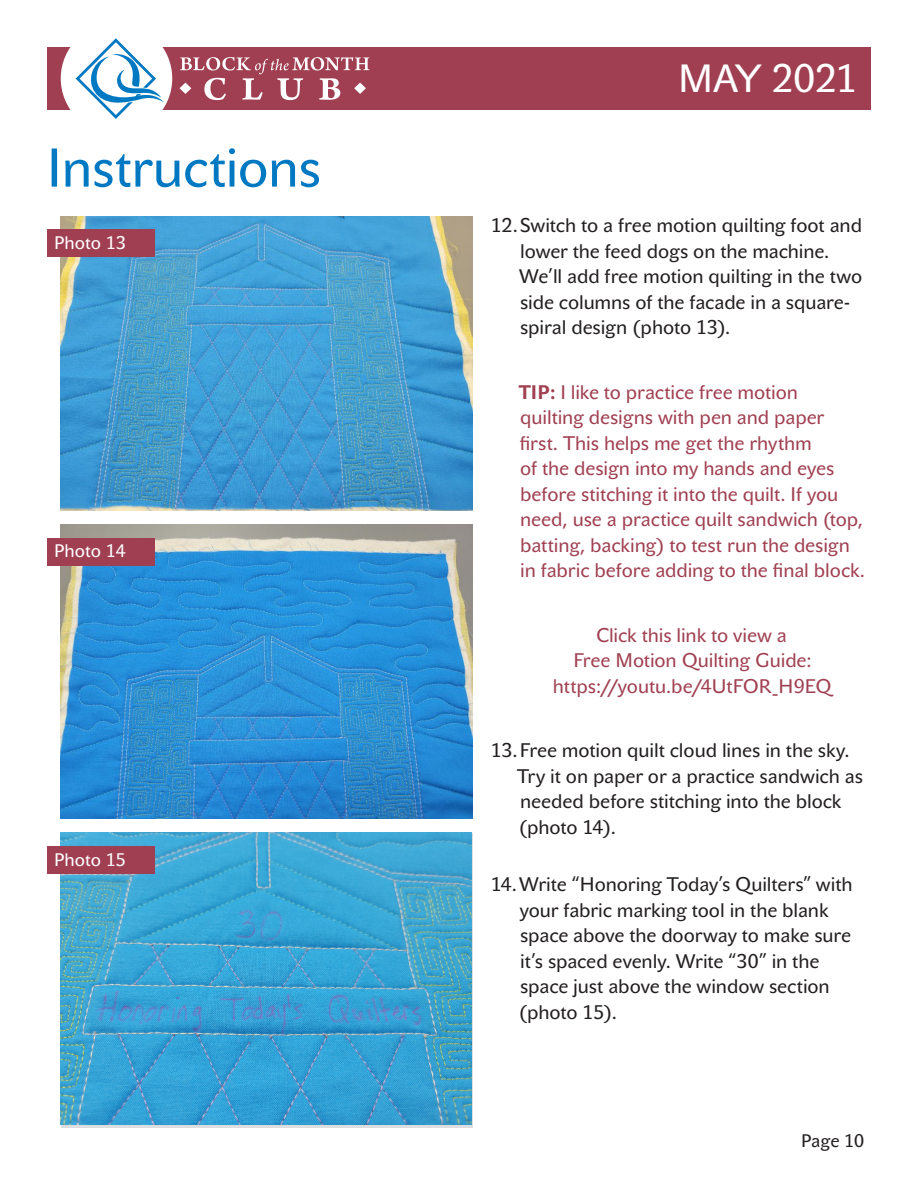
<style>
.page{position:relative;width:918px;height:1188px;background:#fff}
.page>*{position:absolute;margin:0;border:0;box-sizing:border-box;transform-origin:0 0}
.t1{font:54px "John Sans Text Pro";letter-spacing:-.01em;color:#0079c2}
.t2{font:39px "John Sans Text Pro";letter-spacing:-.005em;color:#fff}
.t3{font:19.5px/25.5px "John Sans Text Pro";letter-spacing:-.005em;color:#231f20}
.Step_By_Step{font:19.5px/25.5px "John Sans Text Pro";letter-spacing:-.005em;color:#a04052}
.Photo_caption_bar{font:18px "John Sans Text Pro";color:#fff}
.t4{font:18px "John Sans Text Pro";color:#231f20}
.s1{font-weight:700}
</style>
<div class="page">
<div style="left:47px;top:47px;width:824px;height:62px;background:#a03f51"></div>
<div style="left:61px;top:23px;width:111px;height:111px;background:#fff;border-radius:50%"></div>
<svg style="left:76px;top:38px;width:88px;height:81px"></svg>
<svg style="left:180px;top:57px;width:190px;height:43px"></svg>
<img style="left:61px;top:216px;width:411px;height:294px">
<img style="left:61px;top:524px;width:411px;height:295px">
<img style="left:61px;top:833px;width:411px;height:291px">
<div style="left:47px;top:846px;width:108px;height:28px;background:#a03f51"></div>
<div style="left:47px;top:538px;width:108px;height:28px;background:#a03f51"></div>
<div style="left:47px;top:230px;width:108px;height:27px;background:#a03f51"></div>
<h1 class="t1" style="left:47px;top:137px;width:276px">Instructions</h1>
<p class="Photo_caption_bar" style="left:54px;top:232px;width:73px">Photo 13</p>
<p class="Photo_caption_bar" style="left:54px;top:541px;width:73px">Photo 14</p>
<p class="Photo_caption_bar" style="left:54px;top:849px;width:73px">Photo 15</p>
<h2 class="t2" style="left:678px;top:56px;width:181px">MAY 2021</h2>
<p class="t3" style="left:519px;top:213px;width:345px;text-indent:-28px">12.Switch to a free motion quilting foot and lower the feed dogs on the machine.<br>We’ll add free motion quilting in the two side columns of the facade in a square&shy;spiral design (photo 13).</p>
<p class="Step_By_Step" style="left:519px;top:379px;width:348px"><span class="s1">TIP:</span> I like to practice free motion quilting designs with pen and paper first. This helps me get the rhythm<br>of the design into my hands and eyes before stitching it into the quilt. If you need, use a practice quilt sandwich (top, batting, backing) to test run the design in fabric before adding to the final block.</p>
<p class="Step_By_Step" style="left:553px;top:622px;width:280px;text-align:center">Click this link to view a<br>Free Motion Quilting Guide: https://youtu.be/4UtFOR_H9EQ</p>
<p class="t3" style="left:517px;top:738px;width:347px;text-indent:-26px">13.Free motion quilt cloud lines in the sky.<br>Try it on paper or a practice sandwich as needed before stitching into the block (photo 14).</p>
<p class="t3" style="left:519px;top:872px;width:335px;text-indent:-28px">14.Write “Honoring Today’s Quilters” with your fabric marking tool in the blank space above the doorway to make sure it’s spaced evenly. Write “30” in the space just above the window section (photo 15).</p>
<p class="t4" style="left:801px;top:1130px;width:64px">Page 10</p>
</div>
